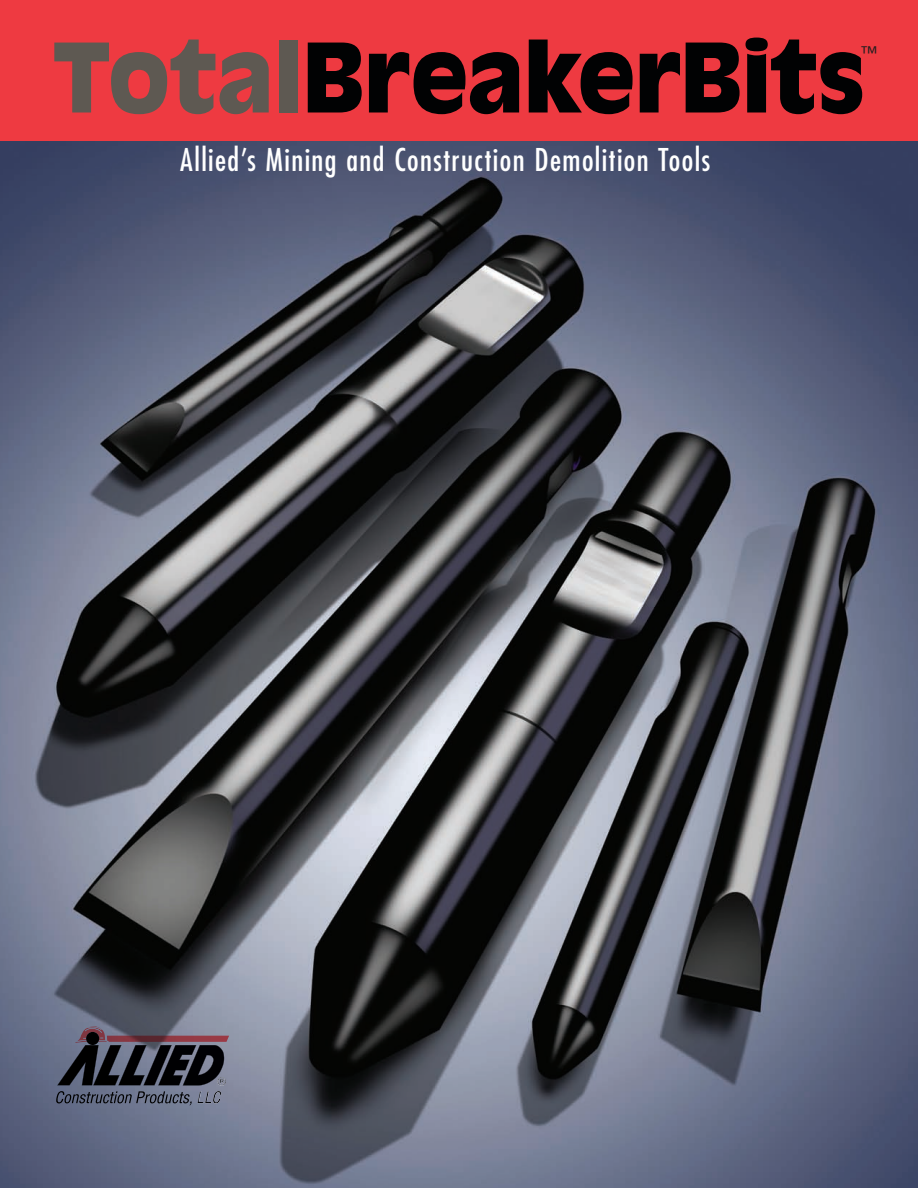
<style>
.page{position:relative;width:918px;height:1188px;background:#fff}
.page>*{position:absolute;margin:0;border:0;box-sizing:border-box;transform-origin:0 0}
.t1{font:900 94.35px "Antique Olive";letter-spacing:-.015em;color:#010203}
.t2{font:condensed 30.6px "Futura";letter-spacing:.045em;color:#fff}
.t3{font:17.7px "Trade Gothic";color:#231f20}
.s1{color:#5e5952}
</style>
<div class="page">
<img style="left:0;top:141px;width:918px;height:1047px">
<div style="left:0;top:0;width:918px;height:141px;background:#ee3a41"></div>
<img style="left:75px;top:1026px;width:32px;height:17px">
<img style="left:107px;top:1036px;width:122px;height:6px">
<img style="left:57px;top:1045px;width:36px;height:40px">
<img style="left:93px;top:1045px;width:25px;height:40px">
<img style="left:118px;top:1045px;width:25px;height:40px">
<img style="left:143px;top:1045px;width:15px;height:40px">
<img style="left:183px;top:1045px;width:41px;height:41px">
<img style="left:158px;top:1045px;width:38px;height:40px">
<img style="left:83px;top:1027px;width:20px;height:12px">
<img style="left:75px;top:1040px;width:31px;height:2px">
<svg style="left:56px;top:1091px;width:136px;height:14px;background:#53596c"></svg>
<svg style="left:86px;top:1032px;width:13px;height:13px"></svg>
<img style="left:198px;top:1077px;width:28px;height:26px">
<h1 class="t1" style="left:53px;top:21px;width:814px"><span class="s1">Total</span>BreakerBits</h1>
<p class="t3" style="left:861px;top:42px;width:19px">™</p>
<p class="t2" style="left:180px;top:141px;width:532px">Allied’s Mining and Construction Demolition Tools</p>
</div>
